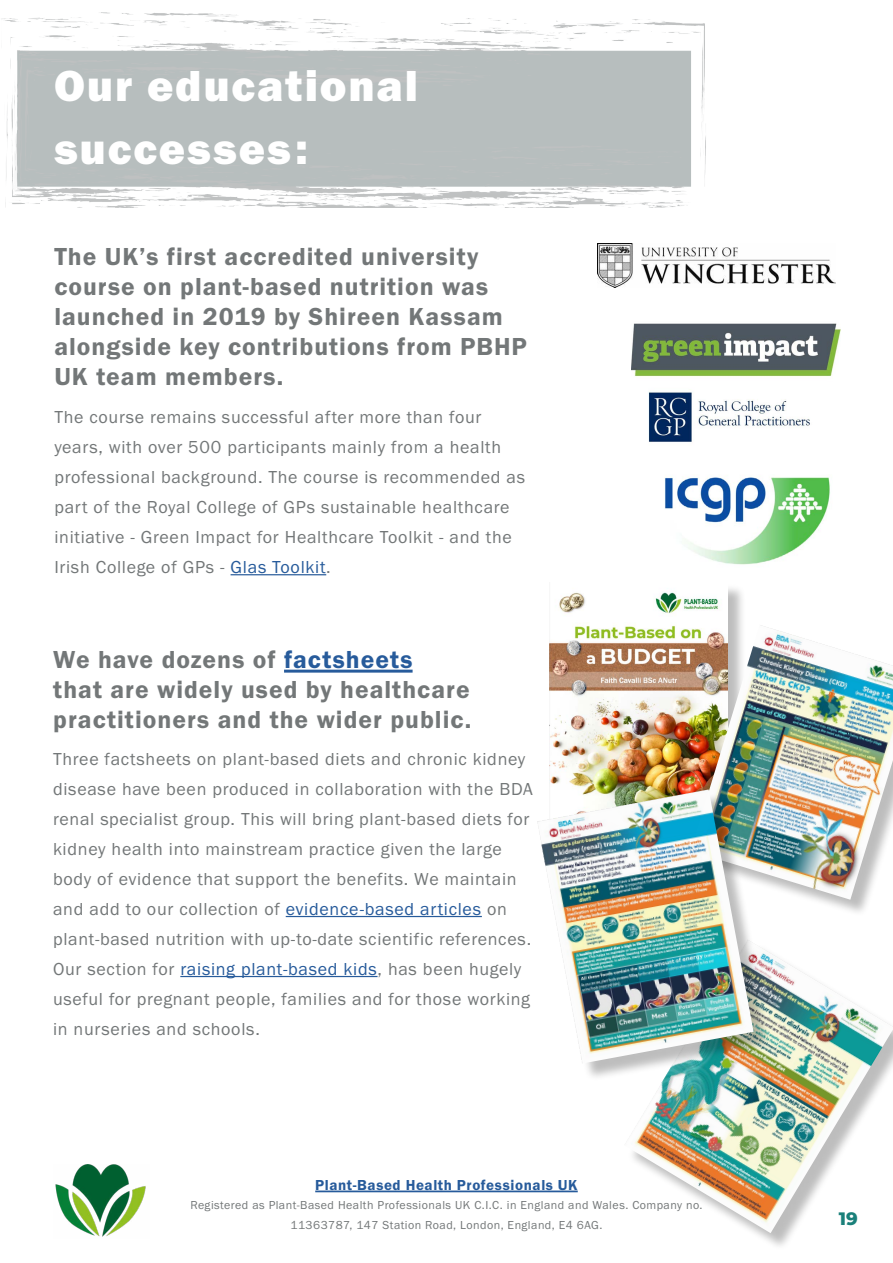
<style>
.page{position:relative;width:893px;height:1263px;background:#fff}
.page>*{position:absolute;margin:0;border:0;box-sizing:border-box;transform-origin:0 0}
.t1{font:45px/63px "Franklin Gothic URW Hea";letter-spacing:.04em;color:#fff}
.t2{font:25.5px/30px "Franklin Gothic URW Dem";letter-spacing:.04em;color:#737778}
.t3{font:18px/30px "Franklin Gothic URW Boo";letter-spacing:.04em;color:#737778}
.t4{font:800 18px "Montserrat";color:#1a807a}
.t5{font:15px "Franklin Gothic URW Dem";letter-spacing:.04em;color:#275b9b}
.t6{font:12px/19.5px "Franklin Gothic URW Boo";letter-spacing:.04em;color:#737778;text-align:center}
.s1{color:#275b9b}
</style>
<div class="page">
<img style="left:1px;top:12px;width:705px;height:195px">
<hr style="left:284px;top:670px;width:129px;height:3px;background:#275b9b">
<img style="left:664px;top:477px;width:166px;height:88px">
<img style="left:550px;top:592px;width:168px;height:197px">
<img style="left:632px;top:954px;width:261px;height:279px">
<div style="left:694px;top:627px;width:199px;height:290px;background:#000;opacity:.26"></div>
<img style="left:691px;top:625px;width:202px;height:275px">
<div style="left:540px;top:792px;width:232px;height:289px;background:#000;opacity:.26"></div>
<img style="left:537px;top:789px;width:217px;height:274px">
<hr style="left:286px;top:916px;width:196px;height:1px;background:#275b9b">
<hr style="left:180px;top:976px;width:198px;height:1px;background:#275b9b">
<hr style="left:231px;top:574px;width:95px;height:1px;background:#275b9b">
<img style="left:597px;top:243px;width:238px;height:45px">
<img style="left:631px;top:323px;width:210px;height:119px">
<hr style="left:315px;top:1190px;width:263px;height:2px;background:#275b9b">
<img style="left:55px;top:1164px;width:91px;height:73px">
<h1 class="t1" style="left:54px;top:53px;width:366px">Our educational successes:</h1>
<h2 class="t2" style="left:54px;top:241px;width:474px">The UK’s first accredited university course on plant-based nutrition was launched in 2019 by Shireen Kassam alongside key contributions from PBHP<br>UK team members.</h2>
<p class="t3" style="left:54px;top:402px;width:472px">The course remains successful after more than four years, with over 500 participants mainly from a health professional background. The course is recommended as part of the Royal College of GPs sustainable healthcare initiative - Green Impact for Healthcare Toolkit - and the Irish College of GPs - <span class="s1">Glas Toolkit</span>.</p>
<h2 class="t2" style="left:53px;top:644px;width:420px">We have dozens of <span class="s1">factsheets<br></span>that are widely used by healthcare practitioners and the wider public.</h2>
<p class="t3" style="left:53px;top:743px;width:481px">Three factsheets on plant-based diets and chronic kidney disease have been produced in collaboration with the BDA renal specialist group. This will bring plant-based diets for kidney health into mainstream practice given the large body of evidence that support the benefits. We maintain and add to our collection of <span class="s1">evidence-based articles</span> on plant-based nutrition with up-to-date scientific references.<br>Our section for <span class="s1">raising plant-based kids</span>, has been hugely useful for pregnant people, families and for those working in nurseries and schools.</p>
<p class="t5" style="left:315px;top:1175px;width:264px">Plant-Based Health Professionals UK</p>
<p class="t6" style="left:190px;top:1195px;width:514px">Registered as Plant-Based Health Professionals UK C.I.C. in England and Wales. Company no.<br>11363787, 147 Station Road, London, England, E4 6AG.</p>
<p class="t4" style="left:839px;top:1205px;width:20px">19</p>
</div>
